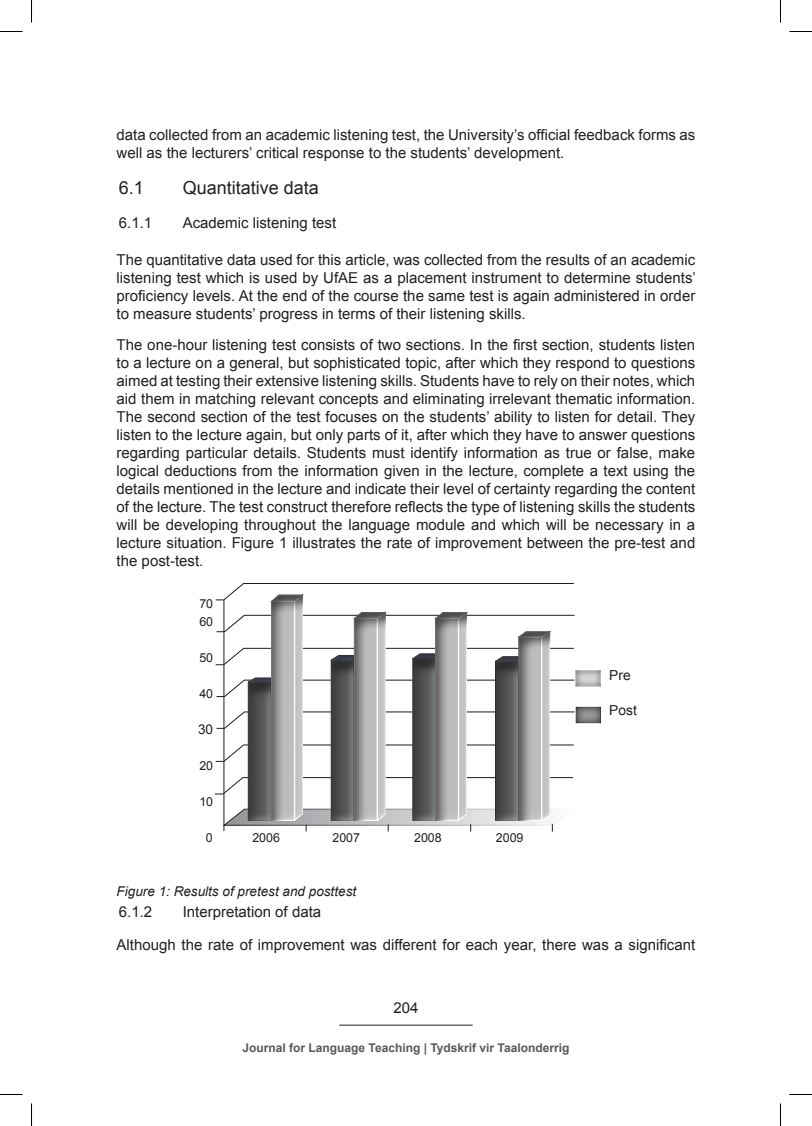
<style>
.page{position:relative;width:812px;height:1126px;background:#fff}
.page>*{position:absolute;margin:0;border:0;box-sizing:border-box;transform-origin:0 0}
.t1{font:18px "Arial";color:#231f20}
.t2{font:15px/18px "Arial";color:#231f20;text-align:justify}
.t3{font:13.8px "Arial";color:#231f20}
.t4{font:italic 13.5px "Arial";color:#231f20}
.t5{font:13.5px "Arial";color:#231f20}
.t6{font:12.45px "Arial";color:#231f20}
.t7{font:700 12px "Arial";color:#57585a}
</style>
<div class="page">
<hr style="left:339px;top:1025px;width:133px;height:1px;background:#231f20">
<svg style="left:215px;top:583px;width:359px;height:212px"></svg>
<svg style="left:223px;top:593px;width:352px;height:239px"></svg>
<div style="left:270px;top:591px;width:283px;height:231px;background:#231f20;opacity:.75"></div>
<hr style="left:223px;top:600px;width:1px;height:231px;background:#201d1e">
<div style="left:574px;top:668px;width:29px;height:19px;background:#231f20;opacity:.75"></div>
<div style="left:574px;top:704px;width:29px;height:20px;background:#231f20;opacity:.75"></div>
<svg style="left:0;top:31px;width:22px;height:1px"></svg>
<svg style="left:789px;top:31px;width:22px;height:1px"></svg>
<svg style="left:0;top:1094px;width:22px;height:1px"></svg>
<svg style="left:789px;top:1094px;width:22px;height:1px"></svg>
<svg style="left:31px;top:0;width:1px;height:22px"></svg>
<svg style="left:31px;top:1103px;width:1px;height:23px"></svg>
<svg style="left:780px;top:0;width:1px;height:22px"></svg>
<svg style="left:780px;top:1103px;width:1px;height:23px"></svg>
<p class="t2" style="left:117px;top:125px;width:580px">data collected from an academic listening test, the University’s official feedback forms as well as the lecturers’ critical response to the students’ development.</p>
<p class="t1" style="left:119px;top:176px;width:27px">6.1</p>
<p class="t1" style="left:183px;top:176px;width:138px">Quantitative data</p>
<p class="t2" style="left:119px;top:214px;width:35px">6.1.1</p>
<p class="t2" style="left:183px;top:214px;width:155px">Academic listening test</p>
<p class="t2" style="left:117px;top:251px;width:580px">The quantitative data used for this article, was collected from the results of an academic listening test which is used by UfAE as a placement instrument to determine students’ proficiency levels. At the end of the course the same test is again administered in order to measure students’ progress in terms of their listening skills.</p>
<p class="t2" style="left:116px;top:336px;width:580px">The one-hour listening test consists of two sections. In the first section, students listen to a lecture on a general, but sophisticated topic, after which they respond to questions aimed at testing their extensive listening skills. Students have to rely on their notes, which aid them in matching relevant concepts and eliminating irrelevant thematic information.<br>The second section of the test focuses on the students’ ability to listen for detail. They listen to the lecture again, but only parts of it, after which they have to answer questions regarding particular details. Students must identify information as true or false, make logical deductions from the information given in the lecture, complete a text using the details mentioned in the lecture and indicate their level of certainty regarding the content of the lecture. The test construct therefore reflects the type of listening skills the students will be developing throughout the language module and which will be necessary in a lecture situation. Figure 1 illustrates the rate of improvement between the pre-test and the post-test.</p>
<p class="t6" style="left:199px;top:595px;width:15px">70</p>
<p class="t6" style="left:199px;top:613px;width:15px">60</p>
<p class="t6" style="left:199px;top:649px;width:15px">50</p>
<p class="t6" style="left:199px;top:685px;width:15px">40</p>
<p class="t5" style="left:198px;top:720px;width:17px">30</p>
<p class="t6" style="left:199px;top:757px;width:15px">20</p>
<p class="t6" style="left:199px;top:793px;width:15px">10</p>
<p class="t6" style="left:206px;top:829px;width:8px">0</p>
<p class="t6" style="left:252px;top:829px;width:29px">2006</p>
<p class="t6" style="left:332px;top:829px;width:29px">2007</p>
<p class="t6" style="left:414px;top:829px;width:29px">2008</p>
<p class="t6" style="left:495px;top:829px;width:29px">2009</p>
<p class="t3" style="left:609px;top:666px;width:23px">Pre</p>
<p class="t3" style="left:609px;top:702px;width:29px">Post</p>
<p class="t4" style="left:117px;top:882px;width:241px">Figure 1: Results of pretest and posttest</p>
<p class="t2" style="left:119px;top:902px;width:35px">6.1.2</p>
<p class="t2" style="left:183px;top:902px;width:140px">Interpretation of data</p>
<p class="t2" style="left:117px;top:935px;width:580px">Although the rate of improvement was different for each year, there was a significant</p>
<p class="t2" style="left:393px;top:999px;width:27px">204</p>
<p class="t7" style="left:242px;top:1039px;width:328px">Journal for Language Teaching | Tydskrif vir Taalonderrig</p>
</div>
